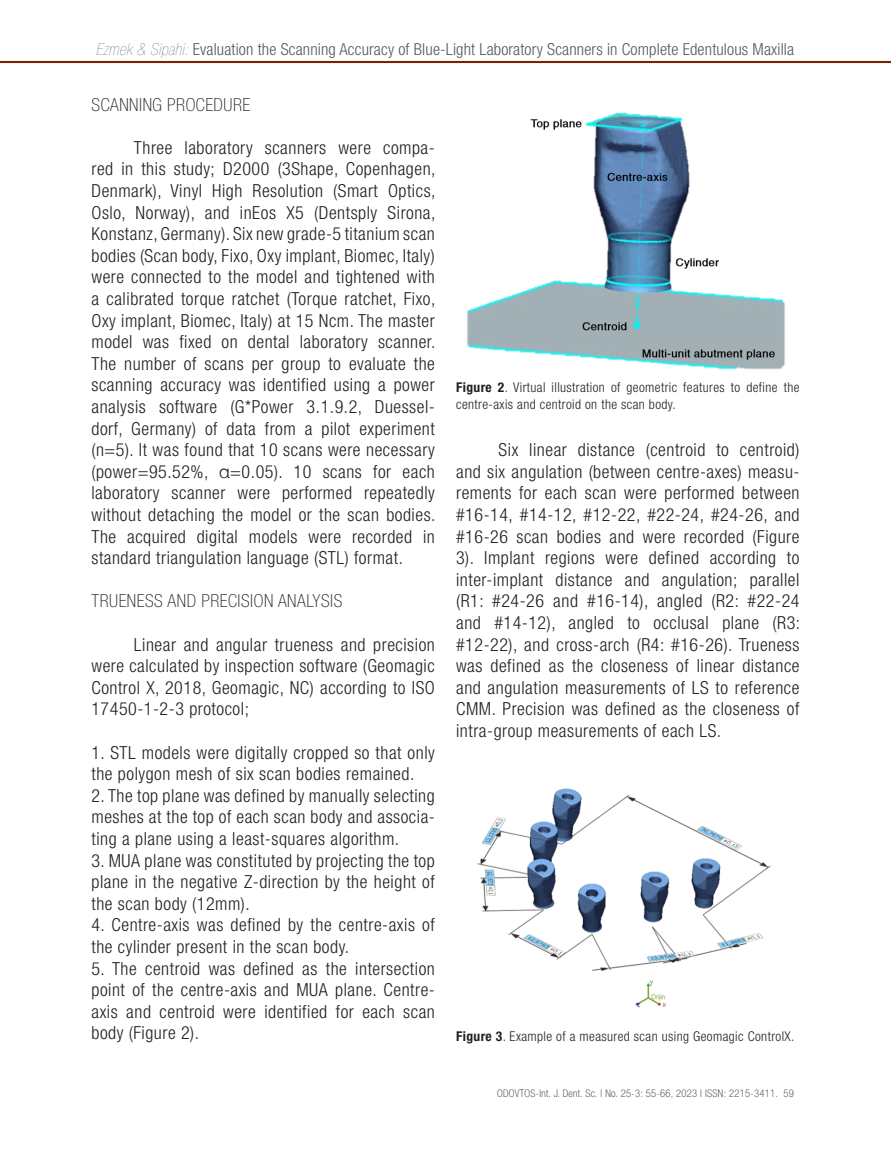
<style>
.page{position:relative;width:891px;height:1161px;background:#fff}
.page>*{position:absolute;margin:0;border:0;box-sizing:border-box;transform-origin:0 0}
.Texto_general_con_sangría{font:300 condensed 18px/21.6px "Helvetica Neue LT Std";letter-spacing:.03em;color:#231f20;text-align:justify}
.Texto_general_sin_sangría{font:300 condensed 18px/21.6px "Helvetica Neue LT Std";letter-spacing:.03em;color:#231f20;text-align:justify}
.Subtítulo_2{font:100 condensed 18px "Helvetica Neue LT Std";letter-spacing:.03em;color:#231f20}
.t1{font:300 condensed 16.5px "Helvetica Neue LT Std";letter-spacing:.01em;color:#57585a}
.fuentes_de_tablas{font:300 condensed 13.5px/16.2px "Helvetica Neue LT Std";letter-spacing:.03em;color:#231f20}
.t2{font:100 condensed 10.5px "Helvetica Neue LT Std";letter-spacing:.03em;color:#231f20}
.s1{font-weight:200;font-style:italic}
.s2{font-family:"Helvetica";font-stretch:normal}
.s3{font-weight:700}
</style>
<div class="page">
<hr style="left:0;top:61px;width:891px;height:2px;background:#782400">
<img style="left:467px;top:112px;width:318px;height:258px">
<img style="left:477px;top:788px;width:294px;height:220px">
<p class="t1" style="left:96px;top:39px;width:700px"><span class="s1">Ezmek &amp; Sipahi:</span> Evaluation the Scanning Accuracy of Blue-Light Laboratory Scanners in Complete Edentulous Maxilla</p>
<p class="Subtítulo_2" style="left:91px;top:94px;width:160px">SCANNING PROCEDURE</p>
<p class="Texto_general_con_sangría" style="left:91px;top:137px;width:346px;text-indent:43px">Three laboratory scanners were compa&shy;red in this study; D2000 (3Shape, Copenhagen, Denmark), Vinyl High Resolution (Smart Optics, Oslo, Norway), and inEos X5 (Dentsply Sirona, Konstanz, Germany). Six new grade-5 titanium scan bodies (Scan body, Fixo, Oxy implant, Biomec, Italy) were connected to the model and tightened with a calibrated torque ratchet (Torque ratchet, Fixo, Oxy implant, Biomec, Italy) at 15 Ncm. The master model was fixed on dental laboratory scanner.<br>The number of scans per group to evaluate the scanning accuracy was identified using a power analysis software (G*Power 3.1.9.2, Duessel&shy;dorf, Germany) of data from a pilot experiment (n=5). It was found that 10 scans were necessary (power=95.52%, <span class="s2">α</span>=0.05). 10 scans for each laboratory scanner were performed repeatedly without detaching the model or the scan bodies.<br>The acquired digital models were recorded in standard triangulation language (STL) format.</p>
<p class="Subtítulo_2" style="left:91px;top:591px;width:252px">TRUENESS AND PRECISION ANALYSIS</p>
<p class="Texto_general_con_sangría" style="left:91px;top:633px;width:345px;text-indent:43px">Linear and angular trueness and precision were calculated by inspection software (Geomagic Control X, 2018, Geomagic, NC) according to ISO 17450-1-2-3 protocol;</p>
<p class="Texto_general_sin_sangría" style="left:91px;top:741px;width:345px">1. STL models were digitally cropped so that only the polygon mesh of six scan bodies remained.</p>
<p class="Texto_general_sin_sangría" style="left:91px;top:785px;width:345px">2. The top plane was defined by manually selecting meshes at the top of each scan body and associa&shy;ting a plane using a least-squares algorithm.</p>
<p class="Texto_general_sin_sangría" style="left:91px;top:849px;width:345px">3. MUA plane was constituted by projecting the top plane in the negative Z-direction by the height of the scan body (12mm).</p>
<p class="Texto_general_sin_sangría" style="left:91px;top:914px;width:345px">4. Centre-axis was defined by the centre-axis of the cylinder present in the scan body.</p>
<p class="Texto_general_sin_sangría" style="left:91px;top:957px;width:345px">5. The centroid was defined as the intersection point of the centre-axis and MUA plane. Centre&shy;axis and centroid were identified for each scan body (Figure 2).</p>
<p class="fuentes_de_tablas" style="left:456px;top:380px;width:345px"><span class="s3">Figure 2</span>. Virtual illustration of geometric features to define the centre-axis and centroid on the scan body.</p>
<p class="Texto_general_con_sangría" style="left:456px;top:439px;width:346px;text-indent:43px">Six linear distance (centroid to centroid) and six angulation (between centre-axes) measu&shy;rements for each scan were performed between #16-14, #14-12, #12-22, #22-24, #24-26, and #16-26 scan bodies and were recorded (Figure 3). Implant regions were defined according to inter-implant distance and angulation; parallel (R1: #24-26 and #16-14), angled (R2: #22-24 and #14-12), angled to occlusal plane (R3: #12-22), and cross-arch (R4: #16-26). Trueness was defined as the closeness of linear distance and angulation measurements of LS to reference CMM. Precision was defined as the closeness of intra-group measurements of each LS.</p>
<p class="fuentes_de_tablas" style="left:456px;top:1028px;width:340px"><span class="s3">Figure 3</span>. Example of a measured scan using Geomagic ControlX.</p>
<p class="t2" style="left:497px;top:1088px;width:298px">ODOVTOS-Int. J. Dent. Sc. | No. 25-3: 55-66, 2023 I ISSN: 2215-3411. 59</p>
</div>
